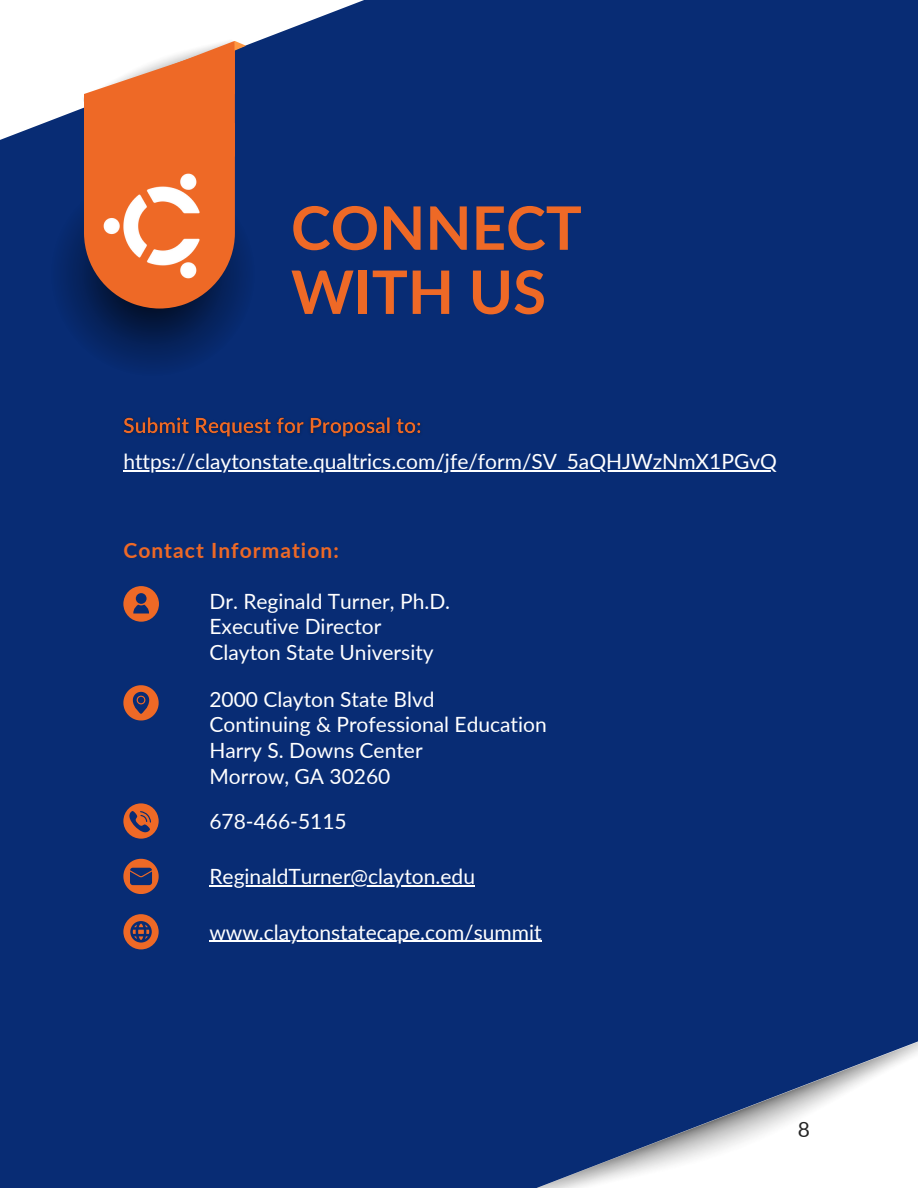
<style>
.page{position:relative;width:918px;height:1188px;background:#082c74}
.page>*{position:absolute;margin:0;border:0;box-sizing:border-box;transform-origin:0 0}
.t1{font:700 60px/64.2px "Lato";color:#ee6926}
.t2{font:21px "Lato";color:#fff}
.t3{font:700 21px "Lato";letter-spacing:.05em;color:#ee6926}
.t4{font:21px "Lato";color:#242424}
</style>
<div class="page">
<svg style="left:123px;top:803px;width:35px;height:35px"></svg>
<svg style="left:123px;top:914px;width:35px;height:35px"></svg>
<svg style="left:123px;top:685px;width:35px;height:35px"></svg>
<svg style="left:123px;top:859px;width:35px;height:35px"></svg>
<svg style="left:123px;top:586px;width:36px;height:36px"></svg>
<hr style="left:209px;top:886px;width:266px;height:1px;background:#fff">
<hr style="left:209px;top:941px;width:333px;height:1px;background:#fff">
<img style="left:123px;top:417px;width:298px;height:20px">
<img style="left:537px;top:1041px;width:381px;height:147px">
<svg style="left:0;top:0;width:364px;height:140px;fill:#fff"></svg>
<div style="left:77px;top:27px;width:159px;height:14px;background:#fff"></div>
<svg style="left:51px;top:41px;width:204px;height:324px"></svg>
<hr style="left:123px;top:470px;width:654px;height:1px;background:#fff">
<p class="t1" style="left:291px;top:194px;width:292px">CONNECT<br>WITH US</p>
<p class="t2" style="left:123px;top:448px;width:655px">https://claytonstate.qualtrics.com/jfe/form/SV_5aQHJWzNmX1PGvQ</p>
<p class="t3" style="left:123px;top:537px;width:217px">Contact Information:</p>
<p class="t2" style="left:209px;top:588px;width:242px">Dr. Reginald Turner, Ph.D.</p>
<p class="t2" style="left:209px;top:614px;width:174px">Executive Director</p>
<p class="t2" style="left:209px;top:640px;width:226px">Clayton State University</p>
<p class="t2" style="left:209px;top:686px;width:227px">2000 Clayton State Blvd</p>
<h2 class="t2" style="left:209px;top:712px;width:339px">Continuing &amp; Professional Education</h2>
<p class="t2" style="left:209px;top:738px;width:215px">Harry S. Downs Center</p>
<p class="t2" style="left:209px;top:763px;width:182px">Morrow, GA 30260</p>
<p class="t2" style="left:209px;top:808px;width:139px">678-466-5115</p>
<p class="t2" style="left:209px;top:864px;width:267px">ReginaldTurner@clayton.edu</p>
<h1 class="t2" style="left:209px;top:919px;width:334px">www.claytonstatecape.com/summit</h1>
<p class="t4" style="left:798px;top:1116px;width:14px">8</p>
</div>
